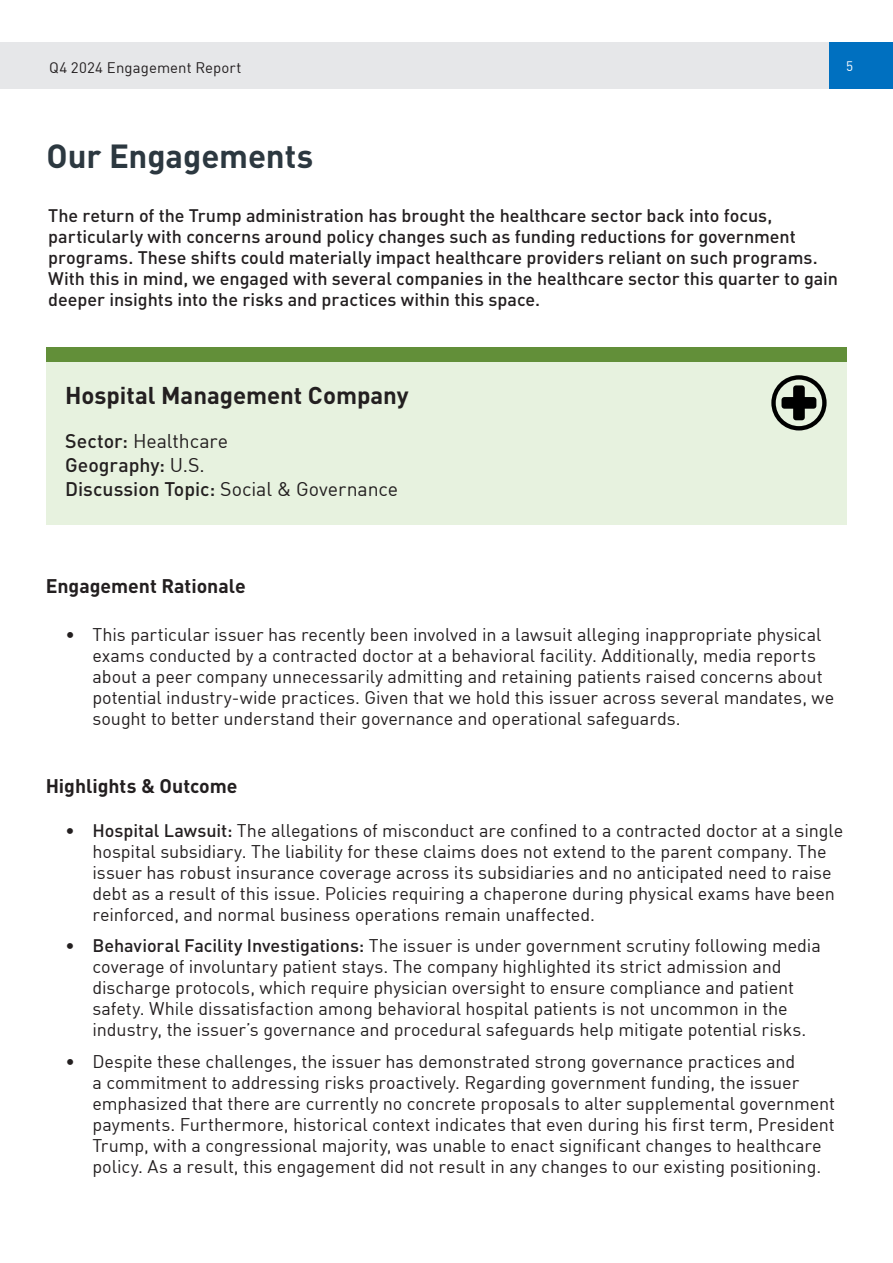
<style>
.page{position:relative;width:893px;height:1263px;background:#fff}
.page>*{position:absolute;margin:0;border:0;box-sizing:border-box;transform-origin:0 0}
.Body_Text__align_left{font:700 33px "DIN";letter-spacing:-.005em;color:#2c3840}
.Body_Text__align_left-2{font:700 24px "DIN";letter-spacing:-.005em;color:#231f20}
.Body_Text__align_left-3{font:19.5px "DIN";letter-spacing:-.005em;color:#231f20}
.Body_Text__align_left-4{font:700 19.5px "DIN";color:#231f20}
.Body_Text__align_left-5{font:500 19.5px "DIN";color:#231f20}
.t1{font:18px/21px "DIN";letter-spacing:-.005em;color:#231f20}
.Body_Text__align_left-6{font:500 18px/21px "DIN";letter-spacing:-.005em;color:#231f20}
.Caption___Footer__align_left{font:15px "DIN";letter-spacing:.005em;color:#231f20}
.Body_Text__align_left-7{font:13.5px "DIN";color:#fff}
.s1{font-weight:500}
.s2{font-weight:400}
</style>
<div class="page">
<div style="left:46px;top:362px;width:800px;height:163px;background:#e7f2df"></div>
<div style="left:46px;top:347px;width:800px;height:15px;background:#628f39"></div>
<svg style="left:771px;top:375px;width:56px;height:55px"></svg>
<div style="left:829px;top:43px;width:64px;height:46px;background:#0070c0"></div>
<div style="left:0;top:43px;width:768px;height:46px;background:#e6e7e9"></div>
<div style="left:753px;top:43px;width:76px;height:46px;background:#e6e7e9"></div>
<p class="Caption___Footer__align_left" style="left:49px;top:58px;width:194px">Q4 2024 Engagement Report</p>
<p class="Body_Text__align_left-7" style="left:846px;top:58px;width:9px">5</p>
<p class="Body_Text__align_left" style="left:46px;top:135px;width:268px">Our Engagements</p>
<p class="Body_Text__align_left-6" style="left:48px;top:205px;width:791px">The return of the Trump administration has brought the healthcare sector back into focus, particularly with concerns around policy changes such as funding reductions for government programs. These shifts could materially impact healthcare providers reliant on such programs.<br>With this in mind, we engaged with several companies in the healthcare sector this quarter to gain deeper insights into the risks and practices within this space.</p>
<p class="Body_Text__align_left-2" style="left:65px;top:379px;width:345px">Hospital Management Company</p>
<p class="Body_Text__align_left-3" style="left:65px;top:428px;width:164px"><span class="s1">Sector:</span> Healthcare</p>
<p class="Body_Text__align_left-5" style="left:65px;top:452px;width:141px">Geography: <span class="s2">U.S.</span></p>
<p class="Body_Text__align_left-3" style="left:65px;top:476px;width:335px"><span class="s1">Discussion Topic:</span> Social &amp; Governance</p>
<p class="Body_Text__align_left-4" style="left:46px;top:574px;width:202px">Engagement Rationale</p>
<p class="t1" style="left:92px;top:624px;width:743px;text-indent:-27px">• This particular issuer has recently been involved in a lawsuit alleging inappropriate physical exams conducted by a contracted doctor at a behavioral facility. Additionally, media reports about a peer company unnecessarily admitting and retaining patients raised concerns about potential industry-wide practices. Given that we hold this issuer across several mandates, we sought to better understand their governance and operational safeguards.</p>
<p class="Body_Text__align_left-4" style="left:46px;top:773px;width:193px">Highlights &amp; Outcome</p>
<p class="t1" style="left:92px;top:819px;width:752px;text-indent:-27px"><span class="s1">• Hospital Lawsuit:</span> The allegations of misconduct are confined to a contracted doctor at a single hospital subsidiary. The liability for these claims does not extend to the parent company. The issuer has robust insurance coverage across its subsidiaries and no anticipated need to raise debt as a result of this issue. Policies requiring a chaperone during physical exams have been reinforced, and normal business operations remain unaffected.</p>
<p class="t1" style="left:92px;top:935px;width:730px;text-indent:-27px"><span class="s1">• Behavioral Facility Investigations:</span> The issuer is under government scrutiny following media coverage of involuntary patient stays. The company highlighted its strict admission and discharge protocols, which require physician oversight to ensure compliance and patient safety. While dissatisfaction among behavioral hospital patients is not uncommon in the industry, the issuer’s governance and procedural safeguards help mitigate potential risks.</p>
<p class="t1" style="left:92px;top:1050px;width:744px;text-indent:-27px">• Despite these challenges, the issuer has demonstrated strong governance practices and<br>a commitment to addressing risks proactively. Regarding government funding, the issuer emphasized that there are currently no concrete proposals to alter supplemental government payments. Furthermore, historical context indicates that even during his first term, President Trump, with a congressional majority, was unable to enact significant changes to healthcare policy. As a result, this engagement did not result in any changes to our existing positioning.</p>
</div>
